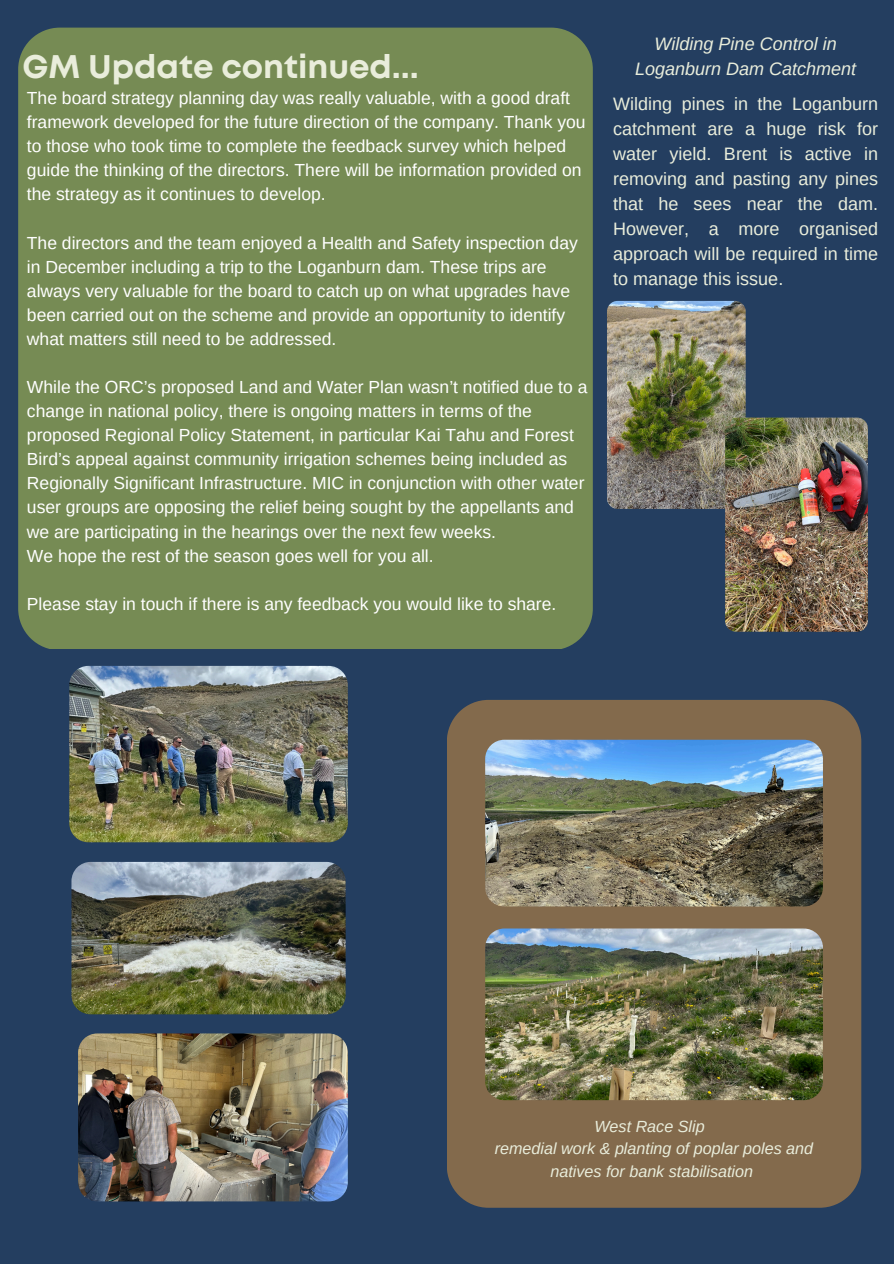
<style>
.page{position:relative;width:894px;height:1264px;background:#fff}
.page>*{position:absolute;margin:0;border:0;box-sizing:border-box;transform-origin:0 0}
.t1{font:700 32.7px "Mont";color:#e9eddb}
.t2{font:18px/25px "Arimo";color:#e9eddb;text-align:justify}
.t3{font:italic 18px/25px "Arimo";color:#e9eddb;text-align:center}
.t4{font:17.55px/24px "Arimo";color:#fff}
.t5{font:italic 16.2px/22.5px "Arimo";color:#e9eddb;text-align:center}
</style>
<div class="page">
<div style="left:0;top:0;width:893px;height:1263px;background:#243e60"></div>
<div style="left:18px;top:28px;width:574px;height:621px;background:#768b54"></div>
<img style="left:606px;top:301px;width:139px;height:208px;border-radius:11px">
<img style="left:725px;top:417px;width:142px;height:214px;border-radius:11px">
<div style="left:447px;top:700px;width:414px;height:507px;background:#836a4c"></div>
<img style="left:485px;top:739px;width:337px;height:167px;border-radius:19px">
<img style="left:485px;top:928px;width:337px;height:172px">
<img style="left:69px;top:666px;width:278px;height:176px;border-radius:19px">
<img style="left:78px;top:1033px;width:270px;height:168px;border-radius:19px">
<img style="left:71px;top:861px;width:274px;height:153px">
<p class="t1" style="left:23px;top:54px;width:397px">GM Update continued...</p>
<p class="t4" style="left:27px;top:86px;width:560px">The board strategy planning day was really valuable, with a good draft framework developed for the future direction of the company. Thank you to those who took time to complete the feedback survey which helped guide the thinking of the directors. There will be information provided on the strategy as it continues to develop.</p>
<p class="t4" style="left:27px;top:230px;width:552px">The directors and the team enjoyed a Health and Safety inspection day in December including a trip to the Loganburn dam. These trips are always very valuable for the board to catch up on what upgrades have been carried out on the scheme and provide an opportunity to identify what matters still need to be addressed.</p>
<p class="t4" style="left:27px;top:375px;width:562px">While the ORC’s proposed Land and Water Plan wasn’t notified due to a change in national policy, there is ongoing matters in terms of the proposed Regional Policy Statement, in particular Kai Tahu and Forest Bird’s appeal against community irrigation schemes being included as Regionally Significant Infrastructure. MIC in conjunction with other water user groups are opposing the relief being sought by the appellants and we are participating in the hearings over the next few weeks.<br>We hope the rest of the season goes well for you all.</p>
<p class="t4" style="left:27px;top:591px;width:530px">Please stay in touch if there is any feedback you would like to share.</p>
<p class="t3" style="left:635px;top:31px;width:222px">Wilding Pine Control in<br>Loganburn Dam Catchment</p>
<p class="t2" style="left:613px;top:91px;width:266px">Wilding pines in the Loganburn catchment are a huge risk for water yield. Brent is active in removing and pasting any pines that he sees near the dam.<br>However, a more organised approach will be required in time to manage this issue.</p>
<p class="t5" style="left:594px;top:1114px;width:112px">West Race Slip</p>
<p class="t5" style="left:494px;top:1137px;width:320px">remedial work &amp; planting of poplar poles and natives for bank stabilisation</p>
</div>
